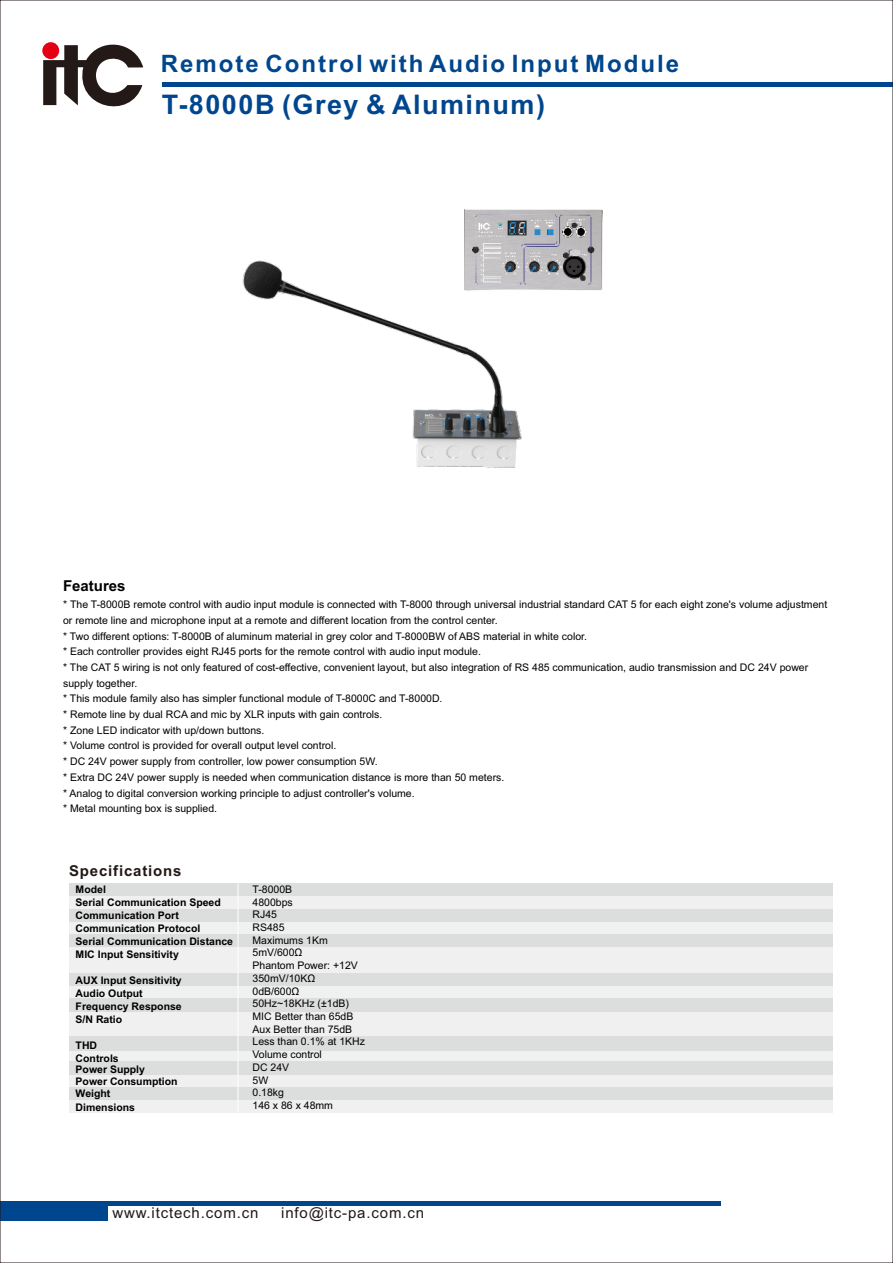
<style>
.page{position:relative;width:893px;height:1263px;background:#fff}
.page>*{position:absolute;margin:0;border:0;box-sizing:border-box;transform-origin:0 0}
.t1{font:700 27px "Arial";letter-spacing:.055em;color:#00468e}
.t2{font:700 24px "Arial";letter-spacing:.085em;color:#00468e}
.t3{font:15px "Arial";letter-spacing:.055em;color:#231916}
.t4{font:700 15px "Arial";letter-spacing:.055em;color:#231916}
.t5{font:700 15px "Arial";color:#000}
.t6{font:10.5px/12.8px "Arial";color:#000}
.t7{font:700 10.5px/13px "Arial";color:#000}
</style>
<div class="page">
<hr style="left:0;top:1202px;width:720px;height:4px;background:#00468e">
<div style="left:0;top:1202px;width:108px;height:18px;background:#00468e"></div>
<hr style="left:163px;top:82px;width:730px;height:4px;background:#00468e">
<svg style="left:43px;top:42px;width:100px;height:65px"></svg>
<div style="left:69px;top:883px;width:763px;height:230px;background:#f0f0f0"></div>
<div style="left:69px;top:909px;width:763px;height:13px;background:#dcdddd"></div>
<div style="left:69px;top:883px;width:763px;height:13px;background:#dcdddd"></div>
<div style="left:69px;top:934px;width:763px;height:13px;background:#dcdddd"></div>
<div style="left:69px;top:973px;width:763px;height:12px;background:#dcdddd"></div>
<div style="left:69px;top:997px;width:763px;height:14px;background:#dcdddd"></div>
<div style="left:69px;top:1036px;width:763px;height:15px;background:#dcdddd"></div>
<div style="left:69px;top:1061px;width:763px;height:14px;background:#dcdddd"></div>
<div style="left:69px;top:1087px;width:763px;height:13px;background:#dcdddd"></div>
<hr style="left:238px;top:883px;width:1px;height:230px;background:#fff">
<img style="left:242px;top:260px;width:280px;height:208px">
<img style="left:464px;top:210px;width:138px;height:81px">
<h2 class="t2" style="left:161px;top:54px;width:520px">Remote Control with Audio Input Module</h2>
<h1 class="t1" style="left:162px;top:94px;width:385px">T-8000B (Grey &amp; Aluminum)</h1>
<h3 class="t5" style="left:63px;top:580px;width:64px">Features</h3>
<p class="t6" style="left:63px;top:598px;width:766px;line-height:15.8px">* The T-8000B remote control with audio input module is connected with T-8000 through universal industrial standard CAT 5 for each eight zone's volume adjustment or remote line and microphone input at a remote and different location from the control center.<br>* Two different options: T-8000B of aluminum material in grey color and T-8000BW of ABS material in white color.<br>* Each controller provides eight RJ45 ports for the remote control with audio input module.<br>* The CAT 5 wiring is not only featured of cost-effective, convenient layout, but also integration of RS 485 communication, audio transmission and DC 24V power supply together.<br>* This module family also has simpler functional module of T-8000C and T-8000D.<br>* Remote line by dual RCA and mic by XLR inputs with gain controls.<br>* Zone LED indicator with up/down buttons.<br>* Volume control is provided for overall output level control.<br>* DC 24V power supply from controller, low power consumption 5W.<br>* Extra DC 24V power supply is needed when communication distance is more than 50 meters.<br>* Analog to digital conversion working principle to adjust controller's volume.<br>* Metal mounting box is supplied.</p>
<h3 class="t4" style="left:69px;top:865px;width:114px">Specifications</h3>
<p class="t7" style="left:76px;top:884px;width:159px">Model<br>Serial Communication Speed<br>Communication Port<br>Communication Protocol<br>Serial Communication Distance<br>MIC Input Sensitivity</p>
<p class="t7" style="left:76px;top:974px;width:108px">AUX Input Sensitivity<br>Audio Output<br>Frequency Response<br>S/N Ratio</p>
<p class="t7" style="left:76px;top:1039px;width:45px">THD<br>Controls</p>
<p class="t7" style="left:76px;top:1063px;width:104px">Power Supply<br>Power Consumption<br>Weight<br>Dimensions</p>
<p class="t6" style="left:252px;top:884px;width:114px">T-8000B<br>4800bps<br>RJ45<br>RS485<br>Maximums 1Km<br>5mV/600Ω<br>Phantom Power: +12V<br>350mV/10KΩ<br>0dB/600Ω<br>50Hz~18KHz (±1dB)<br>MIC Better than 65dB<br>Aux Better than 75dB<br>Less than 0.1% at 1KHz<br>Volume control<br>DC 24V<br>5W<br>0.18kg<br>146 x 86 x 48mm</p>
<h3 class="t3" style="left:112px;top:1207px;width:147px">www.itctech.com.cn</h3>
<h3 class="t3" style="left:281px;top:1207px;width:144px">info@itc-pa.com.cn</h3>
</div>
